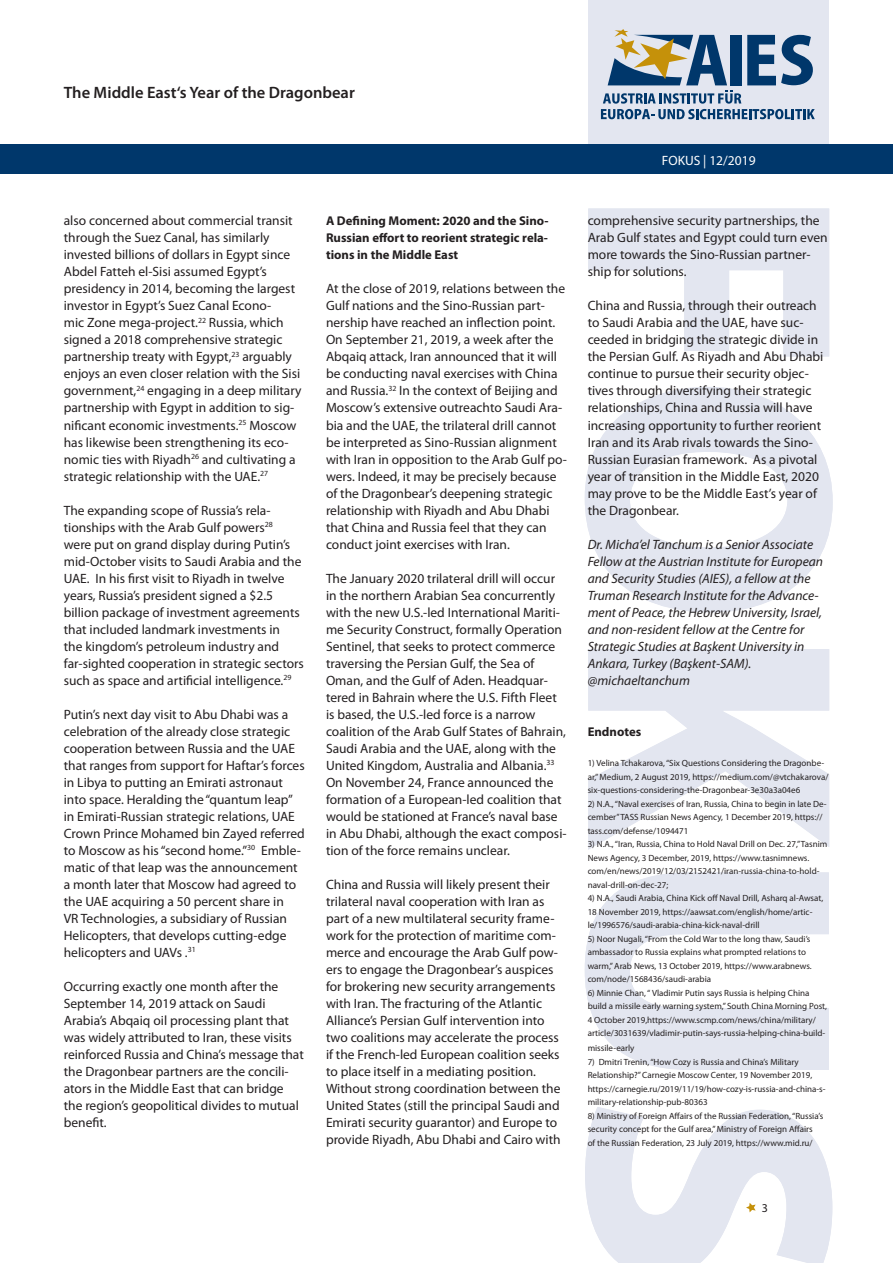
<style>
.page{position:relative;width:893px;height:1263px;background:#fff}
.page>*{position:absolute;margin:0;border:0;box-sizing:border-box;transform-origin:0 0}
.t1{font:600 16.5px "Myriad Pro";color:#231f20}
._03_Fließtext{font:13.5px/17px "Myriad Pro";color:#231f20}
._03_Fließtext-2{font:italic 13.5px/17px "Myriad Pro";color:#231f20}
.t2{font:13.5px "Myriad Pro";color:#fff}
._03_Fließtext-3{font:700 12.75px/17px "Myriad Pro";color:#231f20;text-align:justify}
.t3{font:12px "Myriad Pro";color:#231f20}
._03_Endnoten{font:9px/13.5px "Myriad Pro";color:#231f20}
</style>
<div class="page">
<div style="left:588px;top:0;width:241px;height:171px;background:#e3e6f0"></div>
<svg style="left:585px;top:208px;width:248px;height:1055px;fill:#e3e6f0"></svg>
<div style="left:0;top:145px;width:893px;height:29px;background:#00376b"></div>
<svg style="left:746px;top:1203px;width:10px;height:9px"></svg>
<svg style="left:601px;top:29px;width:214px;height:90px"></svg>
<p class="t1" style="left:64px;top:82px;width:293px">The Middle East‘s Year of the Dragonbear</p>
<p class="_03_Fließtext" style="left:64px;top:212px;width:239px">also concerned about commercial transit through the Suez Canal, has similarly invested billions of dollars in Egypt since Abdel Fatteh el-Sisi assumed Egypt’s presidency in 2014, becoming the largest investor in Egypt’s Suez Canal Econo-<br>mic Zone mega-project.<sup>22</sup> Russia, which signed a 2018 comprehensive strategic partnership treaty with Egypt,<sup>23</sup> arguably enjoys an even closer relation with the Sisi government,<sup>24</sup> engaging in a deep military partnership with Egypt in addition to sig&shy;nificant economic investments.<sup>25</sup> Moscow has likewise been strengthening its eco&shy;nomic ties with Riyadh<sup>26</sup> and cultivating a strategic relationship with the UAE.<sup>27</sup></p>
<p class="_03_Fließtext" style="left:64px;top:501px;width:242px">The expanding scope of Russia’s rela&shy;tionships with the Arab Gulf powers<sup>28<br></sup>were put on grand display during Putin’s mid-October visits to Saudi Arabia and the UAE. In his first visit to Riyadh in twelve years, Russia’s president signed a $2.5 billion package of investment agreements that included landmark investments in<br>the kingdom’s petroleum industry and far-sighted cooperation in strategic sectors such as space and artificial intelligence.<sup>29</sup></p>
<p class="_03_Fließtext" style="left:64px;top:705px;width:242px">Putin’s next day visit to Abu Dhabi was a celebration of the already close strategic cooperation between Russia and the UAE that ranges from support for Haftar’s forces in Libya to putting an Emirati astronaut into space. Heralding the “quantum leap” in Emirati-Russian strategic relations, UAE Crown Prince Mohamed bin Zayed referred to Moscow as his “second home.”<sup>30</sup> Emble&shy;matic of that leap was the announcement a month later that Moscow had agreed to the UAE acquiring a 50 percent share in<br>VR Technologies, a subsidiary of Russian Helicopters, that develops cutting-edge helicopters and UAVs .<sup>31</sup></p>
<p class="_03_Fließtext" style="left:64px;top:977px;width:242px">Occurring exactly one month after the September 14, 2019 attack on Saudi Arabia’s Abqaiq oil processing plant that was widely attributed to Iran, these visits reinforced Russia and China’s message that the Dragonbear partners are the concili&shy;ators in the Middle East that can bridge the region’s geopolitical divides to mutual benefit.</p>
<p class="_03_Fließtext-3" style="left:326px;top:212px;width:224px">A Defining Moment: 2020 and the Sino-Russian effort to reorient strategic rela&shy;tions in the Middle East</p>
<p class="_03_Fließtext" style="left:326px;top:280px;width:242px">At the close of 2019, relations between the Gulf nations and the Sino-Russian part&shy;nership have reached an inflection point.<br>On September 21, 2019, a week after the Abqaiq attack, Iran announced that it will be conducting naval exercises with China and Russia.<sup>32</sup> In the context of Beijing and Moscow’s extensive outreachto Saudi Ara&shy;bia and the UAE, the trilateral drill cannot be interpreted as Sino-Russian alignment with Iran in opposition to the Arab Gulf po&shy;wers. Indeed, it may be precisely because of the Dragonbear’s deepening strategic relationship with Riyadh and Abu Dhabi that China and Russia feel that they can conduct joint exercises with Iran.</p>
<p class="_03_Fließtext" style="left:326px;top:569px;width:242px">The January 2020 trilateral drill will occur in the northern Arabian Sea concurrently with the new U.S.-led International Mariti&shy;me Security Construct, formally Operation Sentinel, that seeks to protect commerce traversing the Persian Gulf, the Sea of Oman, and the Gulf of Aden. Headquar&shy;tered in Bahrain where the U.S. Fifth Fleet is based, the U.S.-led force is a narrow coalition of the Arab Gulf States of Bahrain, Saudi Arabia and the UAE, along with the United Kingdom, Australia and Albania.<sup>33<br></sup>On November 24, France announced the formation of a European-led coalition that would be stationed at France’s naval base in Abu Dhabi, although the exact composi&shy;tion of the force remains unclear.</p>
<p class="_03_Fließtext" style="left:326px;top:875px;width:236px">China and Russia will likely present their trilateral naval cooperation with Iran as part of a new multilateral security frame&shy;work for the protection of maritime com&shy;merce and encourage the Arab Gulf pow&shy;ers to engage the Dragonbear’s auspices for brokering new security arrangements with Iran. The fracturing of the Atlantic Alliance’s Persian Gulf intervention into two coalitions may accelerate the process if the French-led European coalition seeks to place itself in a mediating position.<br>Without strong coordination between the United States (still the principal Saudi and Emirati security guarantor) and Europe to provide Riyadh, Abu Dhabi and Cairo with</p>
<p class="t2" style="left:662px;top:152px;width:95px">FOKUS | 12/2019</p>
<p class="_03_Fließtext" style="left:588px;top:212px;width:241px">comprehensive security partnerships, the Arab Gulf states and Egypt could turn even more towards the Sino-Russian partner&shy;ship for solutions.</p>
<p class="_03_Fließtext" style="left:588px;top:297px;width:237px">China and Russia, through their outreach to Saudi Arabia and the UAE, have suc&shy;ceeded in bridging the strategic divide in the Persian Gulf. As Riyadh and Abu Dhabi continue to pursue their security objec&shy;tives through diversifying their strategic relationships, China and Russia will have increasing opportunity to further reorient Iran and its Arab rivals towards the Sino-Russian Eurasian framework. As a pivotal year of transition in the Middle East, 2020 may prove to be the Middle East’s year of the Dragonbear.</p>
<p class="_03_Fließtext-2" style="left:588px;top:535px;width:237px">Dr. Micha’el Tanchum is a Senior Associate Fellow at the Austrian Institute for European and Security Studies (AIES), a fellow at the Truman Research Institute for the Advance&shy;ment of Peace, the Hebrew University, Israel, and non-resident fellow at the Centre for Strategic Studies at Başkent University in Ankara, Turkey (Başkent-SAM). @michaeltanchum</p>
<p class="_03_Fließtext-3" style="left:588px;top:722px;width:55px">Endnotes</p>
<p class="_03_Endnoten" style="left:588px;top:756px;width:242px">1) Velina Tchakarova, “Six Questions Considering the Dragonbe&shy;ar,” Medium, 2 August 2019, https://medium.com/@vtchakarova/ six-questions-considering-the-Dragonbear-3e30a3a04e6</p>
<p class="_03_Endnoten" style="left:588px;top:797px;width:240px">2) N.A., “Naval exercises of Iran, Russia, China to begin in late De&shy;cember” TASS Russian News Agency, 1 December 2019, https:// tass.com/defense/1094471</p>
<p class="_03_Endnoten" style="left:588px;top:837px;width:241px">3) N.A., “Iran, Russia, China to Hold Naval Drill on Dec. 27,” Tasnim News Agency, 3 December, 2019, https://www.tasnimnews. com/en/news/2019/12/03/2152421/iran-russia-china-to-hold&shy;naval-drill-on-dec-27;</p>
<p class="_03_Endnoten" style="left:588px;top:891px;width:237px">4) N.A., Saudi Arabia, China Kick off Naval Drill, Asharq al-Awsat,<br>18 November 2019, https://aawsat.com/english/home/artic&shy;le/1996576/saudi-arabia-china-kick-naval-drill</p>
<p class="_03_Endnoten" style="left:588px;top:932px;width:226px">5) Noor Nugali, “From the Cold War to the long thaw, Saudi’s ambassador to Russia explains what prompted relations to warm,” Arab News, 13 October 2019, https://www.arabnews. com/node/1568436/saudi-arabia</p>
<p class="_03_Endnoten" style="left:588px;top:986px;width:241px">6) Minnie Chan, “ Vladimir Putin says Russia is helping China build a missile early warning system,” South China Morning Post, 4 October 2019,https://www.scmp.com/news/china/military/ article/3031639/vladimir-putin-says-russia-helping-china-build-</p>
<p class="_03_Endnoten" style="left:588px;top:1041px;width:48px">missile-early</p>
<p class="_03_Endnoten" style="left:588px;top:1055px;width:239px">7) Dmitri Trenin, “How Cozy is Russia and China’s Military Relationship?” Carnegie Moscow Center, 19 November 2019, https://carnegie.ru/2019/11/19/how-cozy-is-russia-and-china-s&shy;military-relationship-pub-80363</p>
<p class="_03_Endnoten" style="left:588px;top:1109px;width:237px">8) Ministry of Foreign Affairs of the Russian Federation, “Russia’s security concept for the Gulf area,” Ministry of Foreign Affairs<br>of the Russian Federation, 23 July 2019, https://www.mid.ru/</p>
<p class="t3" style="left:762px;top:1200px;width:8px">3</p>
</div>
